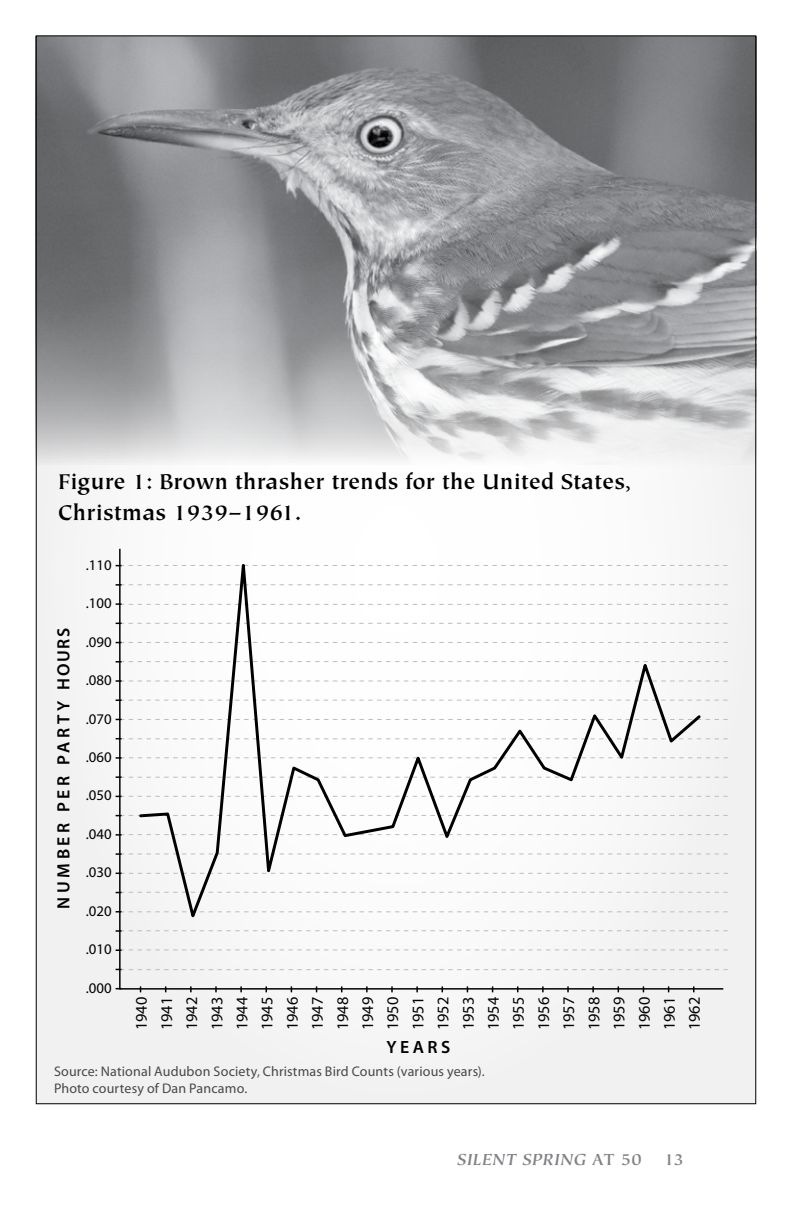
<style>
.page{position:relative;width:792px;height:1224px;background:#fff}
.page>*{position:absolute;margin:0;border:0;box-sizing:border-box;transform-origin:0 0}
.t1{font:700 24px/31px "Tiepolo Std";color:#000}
.t2{font:italic 700 18px "Tiepolo Std";letter-spacing:.025em;color:#808285}
.t3{font:600 17.8px "Myriad Pro";letter-spacing:.2em;color:#000}
.t4{font:16.2px/25.2px "Myriad Pro";color:#000;text-align:justify}
.t5{font:14.8px "Myriad Pro";color:#000}
.t6{font:14px/16.8px "Myriad Pro";letter-spacing:.01em;color:#48484a}
.s1{font-family:"Minion Pro";font-weight:400}
.s2{font-style:normal}
</style>
<div class="page">
<div style="left:36px;top:36px;width:720px;height:1068px;background:#f1f1f2"></div>
<img style="left:38px;top:38px;width:716px;height:426px">
<svg style="left:116px;top:565px;width:612px;height:428px"></svg>
<svg style="left:138px;top:531px;width:565px;height:395px"></svg>
<h1 class="t1" style="left:58px;top:467px;width:574px">Figure 1: Brown thrasher trends for the United States<span class="s1">‚<br></span>Christmas 1939–1961.</h1>
<p class="t5" style="left:86px;top:556px;width:27px">.110</p>
<p class="t5" style="left:86px;top:594px;width:27px">.100</p>
<p class="t5" style="left:86px;top:632px;width:27px">.090</p>
<p class="t5" style="left:86px;top:671px;width:27px">.080</p>
<p class="t5" style="left:86px;top:709px;width:27px">.070</p>
<p class="t5" style="left:86px;top:748px;width:27px">.060</p>
<p class="t5" style="left:86px;top:786px;width:27px">.050</p>
<p class="t5" style="left:86px;top:825px;width:27px">.040</p>
<p class="t5" style="left:86px;top:863px;width:27px">.030</p>
<p class="t5" style="left:86px;top:902px;width:27px">.020</p>
<p class="t5" style="left:86px;top:940px;width:27px">.010</p>
<p class="t5" style="left:86px;top:979px;width:27px">.000</p>
<p class="t4" style="left:129px;top:1030px;width:35px;rotate:-90deg">1940<br>1941<br>1942<br>1943<br>1944<br>1945<br>1946<br>1947<br>1948<br>1949<br>1950<br>1951<br>1952<br>1953<br>1954<br>1955<br>1956<br>1957<br>1958<br>1959<br>1960<br>1961<br>1962</p>
<p class="t3" style="left:387px;top:1036px;width:65px">YEARS</p>
<p class="t3" style="left:52px;top:909px;width:283px;rotate:-90deg">NUMBER PER PARTY HOURS</p>
<p class="t6" style="left:54px;top:1063px;width:432px">Source: National Audubon Society‚ Christmas Bird Counts (various years).<br>Photo courtesy of Dan Pancamo.</p>
<p class="t2" style="left:457px;top:1149px;width:228px">SILENT SPRING <span class="s2">at 50 13</span></p>
</div>
